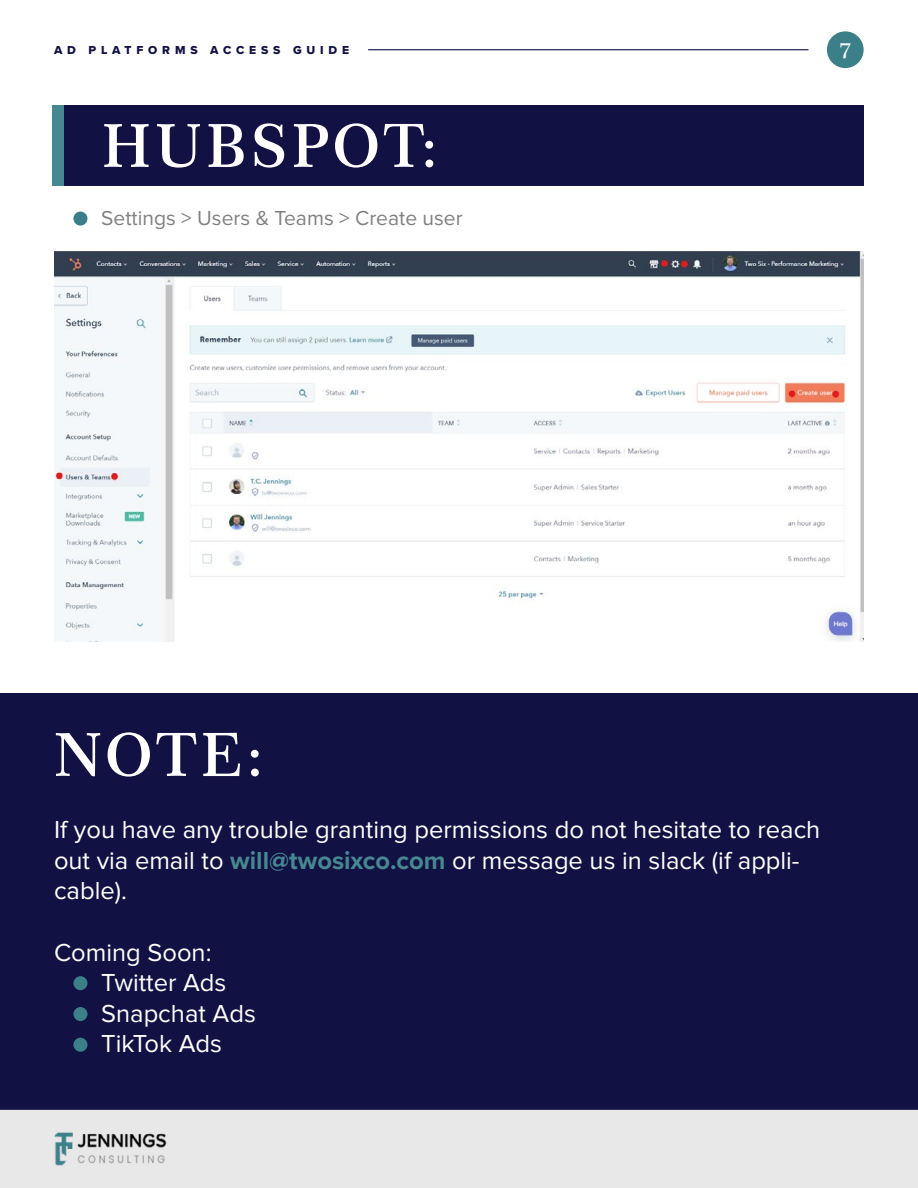
<style>
.page{position:relative;width:918px;height:1188px;background:#fff}
.page>*{position:absolute;margin:0;border:0;box-sizing:border-box;transform-origin:0 0}
.t1{font:600 60px "Century 751 BT";letter-spacing:.05em;color:#fff}
.t2{font:25.5px/30.6px "Proxima Nova";color:#fff}
.t3{font:21px "Proxima Nova";color:#808080}
.t4{font:600 21px "Century 751 BT";color:#fff}
.t5{font:12px "Proxima Nova Extrabld";letter-spacing:.4em;color:#121144}
.s1{font-weight:700;color:#478790}
</style>
<div class="page">
<div style="left:0;top:693px;width:918px;height:417px;background:#121144"></div>
<div style="left:0;top:1110px;width:918px;height:78px;background:#e8e8e9"></div>
<div style="left:827px;top:31px;width:37px;height:37px;background:#3b7f89;border-radius:50%"></div>
<div style="left:54px;top:105px;width:810px;height:81px;background:#121144"></div>
<div style="left:52px;top:105px;width:12px;height:81px;background:#478790"></div>
<div style="left:73px;top:212px;width:14px;height:14px;background:#3b7f89;border-radius:50%"></div>
<div style="left:73px;top:1007px;width:14px;height:14px;background:#3b7f89;border-radius:50%"></div>
<div style="left:73px;top:976px;width:14px;height:14px;background:#3b7f89;border-radius:50%"></div>
<div style="left:73px;top:1038px;width:14px;height:14px;background:#3b7f89;border-radius:50%"></div>
<img style="left:54px;top:251px;width:810px;height:391px">
<hr style="left:368px;top:49px;width:440px;height:1px;background:#121144">
<img style="left:54px;top:1132px;width:113px;height:34px">
<p class="t5" style="left:54px;top:41px;width:297px">AD PLATFORMS ACCESS GUIDE</p>
<h1 class="t1" style="left:101px;top:109px;width:339px">HUBSPOT:</h1>
<p class="t3" style="left:101px;top:208px;width:363px">Settings &gt; Users &amp; Teams &gt; Create user</p>
<p class="t4" style="left:839px;top:37px;width:14px">7</p>
<h1 class="t1" style="left:54px;top:718px;width:212px">NOTE:</h1>
<p class="t2" style="left:54px;top:816px;width:768px">If you have any trouble granting permissions do not hesitate to reach out via email to <span class="s1">will@twosixco.com</span> or message us in slack (if appli&shy;cable).</p>
<p class="t2" style="left:101px;top:938px;width:156px;text-indent:-47px">Coming Soon:<br>Twitter Ads<br>Snapchat Ads<br>TikTok Ads</p>
</div>
